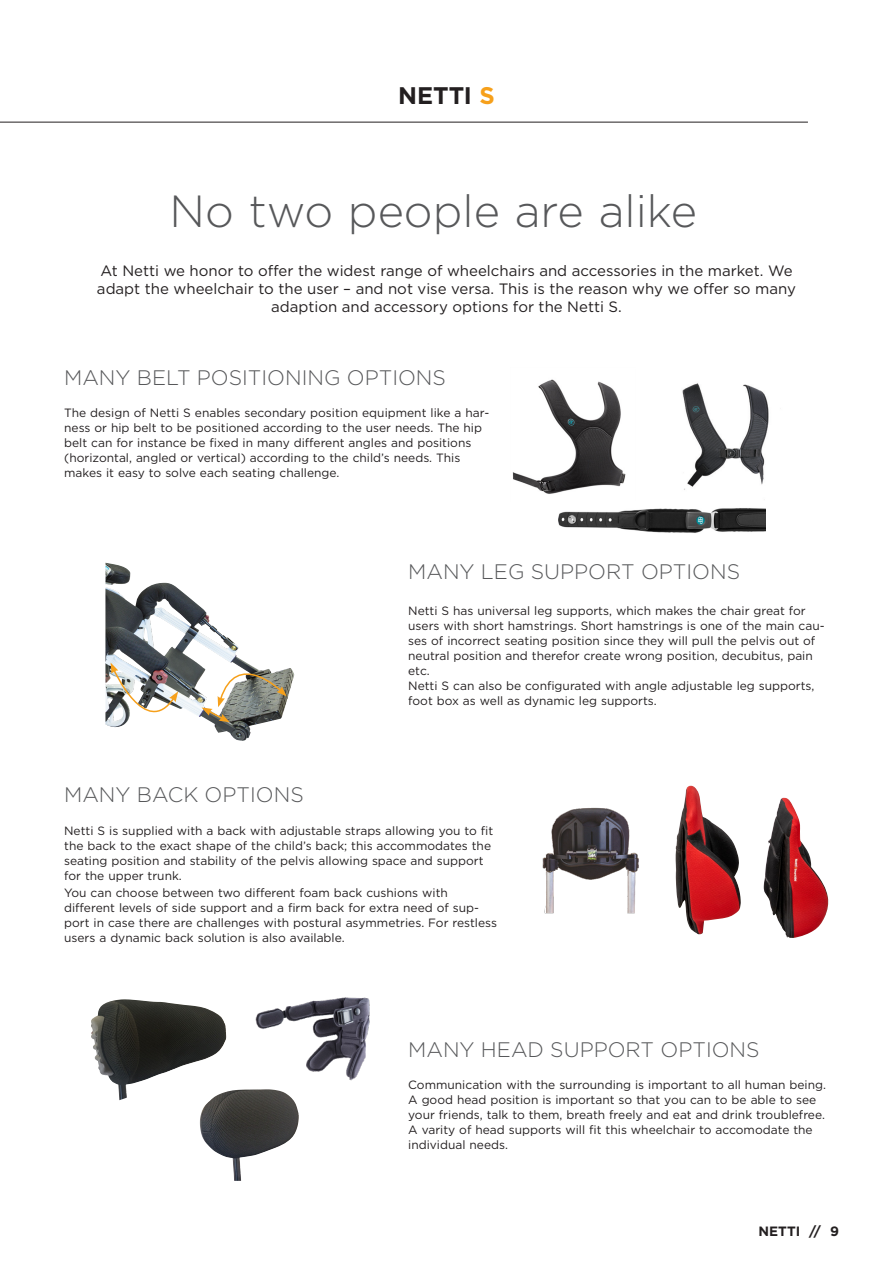
<style>
.page{position:relative;width:893px;height:1263px;background:#fff}
.page>*{position:absolute;margin:0;border:0;box-sizing:border-box;transform-origin:0 0}
.Afsnitsformat_2{font:300 45px "Gotham";color:#57585a}
.t1{font:700 24px "Gotham";letter-spacing:-.005em;color:#231f20}
.Heading_CAPS_14{font:300 21px "Gotham";color:#57585a}
.Brød_8_10{font:15px/18px "Gotham";color:#231f20;text-align:center}
.t2{font:700 13.5px "Gotham";color:#231f20}
.sparepart_-_tekst{font:12px/15px "Gotham";color:#231f20}
.S_-_2018_-_sparepart{font:12px/15px "Gotham";color:#231f20}
.s1{color:#f6a01b}
</style>
<div class="page">
<hr style="left:0;top:122px;width:808px;height:1px;background:#231f20">
<img style="left:542px;top:807px;width:97px;height:107px">
<img style="left:200px;top:1089px;width:99px;height:92px">
<img style="left:91px;top:999px;width:135px;height:101px">
<img style="left:675px;top:785px;width:154px;height:153px">
<img style="left:255px;top:997px;width:115px;height:84px">
<img style="left:682px;top:383px;width:87px;height:107px">
<img style="left:105px;top:563px;width:189px;height:178px">
<img style="left:111px;top:662px;width:67px;height:78px">
<svg style="left:202px;top:648px;width:85px;height:74px"></svg>
<img style="left:512px;top:379px;width:114px;height:115px">
<img style="left:558px;top:508px;width:207px;height:25px">
<h2 class="t1" style="left:398px;top:80px;width:98px">NETTI <span class="s1">S</span></h2>
<p class="Afsnitsformat_2" style="left:169px;top:183px;width:529px">No two people are alike</p>
<p class="Brød_8_10" style="left:97px;top:261px;width:700px">At Netti we honor to offer the widest range of wheelchairs and accessories in the market. We adapt the wheelchair to the user – and not vise versa. This is the reason why we offer so many adaption and accessory options for the Netti S.</p>
<p class="Heading_CAPS_14" style="left:64px;top:364px;width:383px">MANY BELT POSITIONING OPTIONS</p>
<p class="sparepart_-_tekst" style="left:64px;top:405px;width:427px">The design of Netti S enables secondary position equipment like a har&shy;ness or hip belt to be positioned according to the user needs. The hip belt can for instance be fixed in many different angles and positions (horizontal, angled or vertical) according to the child’s needs. This makes it easy to solve each seating challenge.</p>
<p class="Heading_CAPS_14" style="left:408px;top:558px;width:333px">MANY LEG SUPPORT OPTIONS</p>
<p class="S_-_2018_-_sparepart" style="left:408px;top:603px;width:418px">Netti S has universal leg supports, which makes the chair great for users with short hamstrings. Short hamstrings is one of the main cau&shy;ses of incorrect seating position since they will pull the pelvis out of neutral position and therefor create wrong position, decubitus, pain etc.<br>Netti S can also be configurated with angle adjustable leg supports, foot box as well as dynamic leg supports.</p>
<p class="Heading_CAPS_14" style="left:64px;top:782px;width:241px">MANY BACK OPTIONS</p>
<p class="sparepart_-_tekst" style="left:64px;top:822px;width:431px">Netti S is supplied with a back with adjustable straps allowing you to fit the back to the exact shape of the child’s back; this accommodates the seating position and stability of the pelvis allowing space and support for the upper trunk.</p>
<p class="sparepart_-_tekst" style="left:64px;top:885px;width:434px">You can choose between two different foam back cushions with different levels of side support and a firm back for extra need of sup&shy;port in case there are challenges with postural asymmetries. For restless users a dynamic back solution is also available.</p>
<p class="Heading_CAPS_14" style="left:408px;top:1036px;width:353px">MANY HEAD SUPPORT OPTIONS</p>
<p class="sparepart_-_tekst" style="left:408px;top:1077px;width:419px">Communication with the surrounding is important to all human being.<br>A good head position is important so that you can to be able to see your friends, talk to them, breath freely and eat and drink troublefree.<br>A varity of head supports will fit this wheelchair to accomodate the individual needs.</p>
<p class="t2" style="left:759px;top:1222px;width:82px">NETTI // 9</p>
</div>
